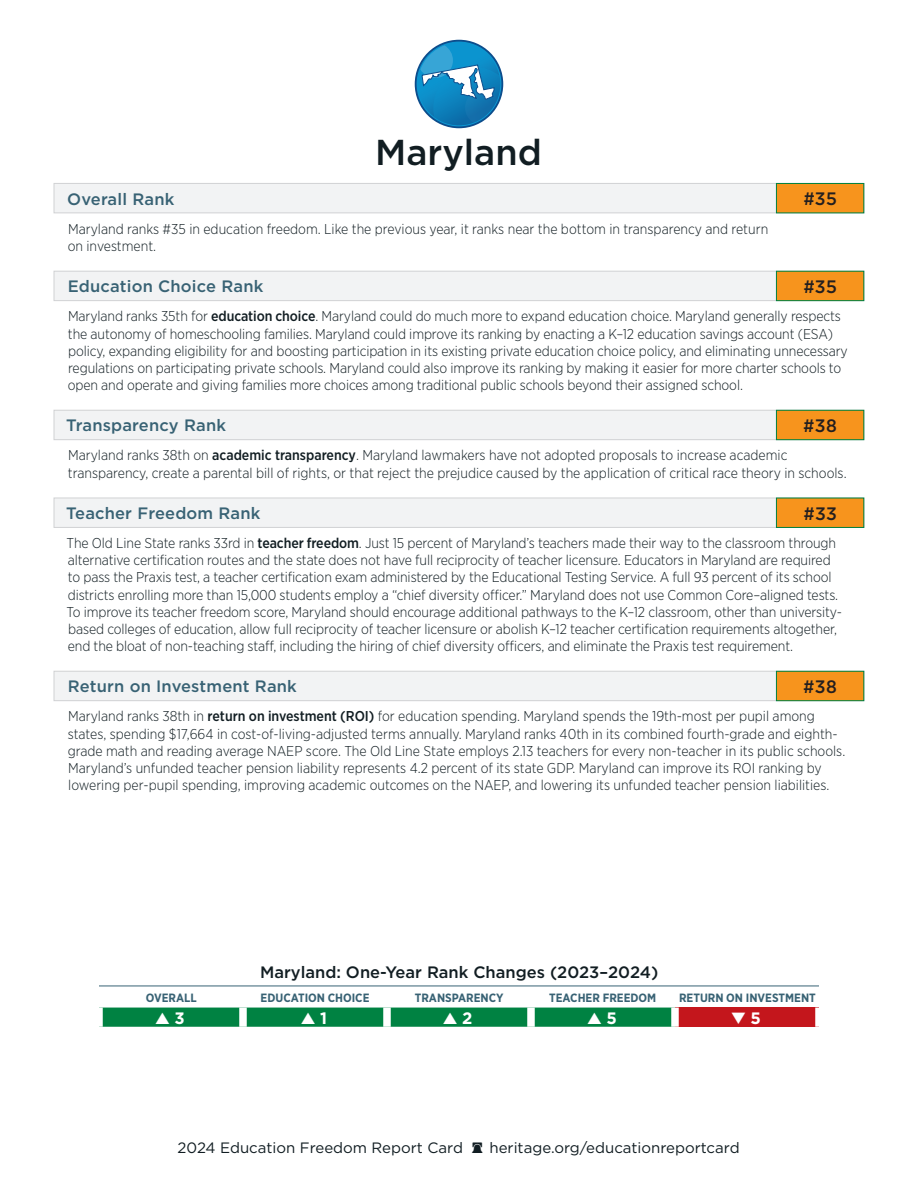
<style>
.page{position:relative;width:918px;height:1188px;background:#fff}
.page>*{position:absolute;margin:0;border:0;box-sizing:border-box;transform-origin:0 0}
.Header___STATE_NAME{font:500 36px "Gotham";color:#111d22}
.Rank_Number___WHITE{font:500 18px "Gotham";letter-spacing:.025em;color:#231f20}
.Header___RANK{font:500 16.5px "Gotham";letter-spacing:.01em;color:#386274}
.Rank_Changes___HEADER{font:500 16.5px "Gotham";color:#111d22}
.Rank{font:700 16.5px "Gotham";color:#fff}
.t1{font:15px "Gotham";color:#111d22}
.Body_Text{font:300 14.25px/17.1px "Gotham Narrow";letter-spacing:-.005em;color:#111d22}
.Rank_Category{font:700 12px "Gotham Narrow";color:#386274}
.s1{font-weight:500}
.s2{font-family:"THF";font-size:10.5px}
</style>
<div class="page">
<div style="left:103px;top:1008px;width:568px;height:19px;background:#008242"></div>
<div style="left:675px;top:1008px;width:144px;height:19px;background:#c4161c"></div>
<hr style="left:99px;top:986px;width:144px;height:1px;background:#386274">
<hr style="left:243px;top:986px;width:144px;height:1px;background:#386274">
<hr style="left:387px;top:986px;width:144px;height:1px;background:#386274">
<hr style="left:531px;top:986px;width:144px;height:1px;background:#386274">
<hr style="left:675px;top:986px;width:144px;height:1px;background:#386274">
<div style="left:239px;top:1008px;width:8px;height:19px;background:#fff"></div>
<div style="left:383px;top:1008px;width:8px;height:19px;background:#fff"></div>
<div style="left:527px;top:1008px;width:8px;height:19px;background:#fff"></div>
<div style="left:671px;top:1008px;width:8px;height:19px;background:#fff"></div>
<div style="left:815px;top:1008px;width:8px;height:19px;background:#fff"></div>
<div style="left:54px;top:183px;width:736px;height:30px;background:#f2f3f4"></div>
<div style="left:54px;top:183px;width:810px;height:30px;border:1px solid #d1d2d4"></div>
<div style="left:54px;top:271px;width:736px;height:30px;background:#f2f3f4"></div>
<div style="left:54px;top:271px;width:810px;height:30px;border:1px solid #d1d2d4"></div>
<div style="left:54px;top:410px;width:736px;height:30px;background:#f2f3f4"></div>
<div style="left:54px;top:410px;width:810px;height:30px;border:1px solid #d1d2d4"></div>
<div style="left:54px;top:498px;width:736px;height:30px;background:#f2f3f4"></div>
<div style="left:54px;top:498px;width:810px;height:30px;border:1px solid #d1d2d4"></div>
<div style="left:54px;top:671px;width:736px;height:30px;background:#f2f3f4"></div>
<div style="left:54px;top:671px;width:810px;height:30px;border:1px solid #d1d2d4"></div>
<div style="left:776px;top:183px;width:88px;height:30px;background:#f7941d"></div>
<div style="left:776px;top:183px;width:88px;height:30px;border:1px solid #008242"></div>
<div style="left:776px;top:271px;width:88px;height:30px;background:#f7941d"></div>
<div style="left:776px;top:271px;width:88px;height:30px;border:1px solid #008242"></div>
<div style="left:776px;top:410px;width:88px;height:30px;background:#f7941d"></div>
<div style="left:776px;top:410px;width:88px;height:30px;border:1px solid #008242"></div>
<div style="left:776px;top:498px;width:88px;height:29px;background:#f7941d"></div>
<div style="left:776px;top:498px;width:88px;height:30px;border:1px solid #008242"></div>
<div style="left:776px;top:671px;width:88px;height:30px;background:#f7941d"></div>
<div style="left:776px;top:671px;width:88px;height:30px;border:1px solid #008242"></div>
<div style="left:415px;top:40px;width:88px;height:88px;border:2px solid #0d4d8c;border-radius:50%"></div>
<svg style="left:420px;top:45px;width:80px;height:80px"></svg>
<p class="Header___STATE_NAME" style="left:375px;top:129px;width:168px">Maryland</p>
<p class="Header___RANK" style="left:67px;top:188px;width:109px">Overall Rank</p>
<p class="Body_Text" style="left:68px;top:220px;width:702px">Maryland ranks #35 in education freedom. Like the previous year, it ranks near the bottom in transparency and return on investment.</p>
<p class="Header___RANK" style="left:68px;top:276px;width:197px">Education Choice Rank</p>
<p class="Body_Text" style="left:68px;top:308px;width:782px">Maryland ranks 35th for <span class="s1">education choice</span>. Maryland could do much more to expand education choice. Maryland generally respects the autonomy of homeschooling families. Maryland could improve its ranking by enacting a K–12 education savings account (ESA) policy, expanding eligibility for and boosting participation in its existing private education choice policy, and eliminating unnecessary regulations on participating private schools. Maryland could also improve its ranking by making it easier for more charter schools to open and operate and giving families more choices among traditional public schools beyond their assigned school.</p>
<p class="Header___RANK" style="left:66px;top:415px;width:161px">Transparency Rank</p>
<p class="Body_Text" style="left:68px;top:447px;width:780px">Maryland ranks 38th on <span class="s1">academic transparency</span>. Maryland lawmakers have not adopted proposals to increase academic transparency, create a parental bill of rights, or that reject the prejudice caused by the application of critical race theory in schools.</p>
<p class="Header___RANK" style="left:66px;top:503px;width:196px">Teacher Freedom Rank</p>
<p class="Body_Text" style="left:67px;top:534px;width:777px">The Old Line State ranks 33rd in <span class="s1">teacher freedom</span>. Just 15 percent of Maryland’s teachers made their way to the classroom through alternative certification routes and the state does not have full reciprocity of teacher licensure. Educators in Maryland are required to pass the Praxis test, a teacher certification exam administered by the Educational Testing Service. A full 93 percent of its school districts enrolling more than 15,000 students employ a “chief diversity officer.” Maryland does not use Common Core–aligned tests.<br>To improve its teacher freedom score, Maryland should encourage additional pathways to the K–12 classroom, other than university&shy;based colleges of education, allow full reciprocity of teacher licensure or abolish K–12 teacher certification requirements altogether, end the bloat of non-teaching staff, including the hiring of chief diversity officers, and eliminate the Praxis test requirement.</p>
<p class="Header___RANK" style="left:68px;top:676px;width:231px">Return on Investment Rank</p>
<p class="Body_Text" style="left:68px;top:708px;width:779px">Maryland ranks 38th in <span class="s1">return on investment (ROI)</span> for education spending. Maryland spends the 19th-most per pupil among states, spending $17,664 in cost-of-living-adjusted terms annually. Maryland ranks 40th in its combined fourth-grade and eighth&shy;grade math and reading average NAEP score. The Old Line State employs 2.13 teachers for every non-teacher in its public schools.<br>Maryland’s unfunded teacher pension liability represents 4.2 percent of its state GDP. Maryland can improve its ROI ranking by lowering per-pupil spending, improving academic outcomes on the NAEP, and lowering its unfunded teacher pension liabilities.</p>
<p class="Rank_Number___WHITE" style="left:804px;top:187px;width:35px">#35</p>
<p class="Rank_Number___WHITE" style="left:804px;top:275px;width:35px">#35</p>
<p class="Rank_Number___WHITE" style="left:804px;top:414px;width:35px">#38</p>
<p class="Rank_Number___WHITE" style="left:804px;top:502px;width:35px">#33</p>
<p class="Rank_Number___WHITE" style="left:804px;top:675px;width:35px">#38</p>
<p class="Rank_Changes___HEADER" style="left:260px;top:962px;width:400px">Maryland: One-Year Rank Changes (2023–2024)</p>
<p class="Rank_Category" style="left:146px;top:990px;width:52px">OVERALL</p>
<p class="Rank_Category" style="left:261px;top:990px;width:110px">EDUCATION CHOICE</p>
<p class="Rank_Category" style="left:415px;top:990px;width:90px">TRANSPARENCY</p>
<p class="Rank_Category" style="left:549px;top:990px;width:109px">TEACHER FREEDOM</p>
<p class="Rank_Category" style="left:679px;top:990px;width:138px">RETURN ON INVESTMENT</p>
<p class="Rank" style="left:155px;top:1007px;width:31px">▲ 3</p>
<p class="Rank" style="left:301px;top:1007px;width:28px">▲ 1</p>
<p class="Rank" style="left:443px;top:1007px;width:31px">▲ 2</p>
<p class="Rank" style="left:587px;top:1007px;width:31px">▲ 5</p>
<p class="Rank" style="left:731px;top:1007px;width:31px">▼ 5</p>
<p class="t1" style="left:177px;top:1139px;width:564px">2024 Education Freedom Report Card <span class="s2">A</span> heritage.org/educationreportcard</p>
</div>
